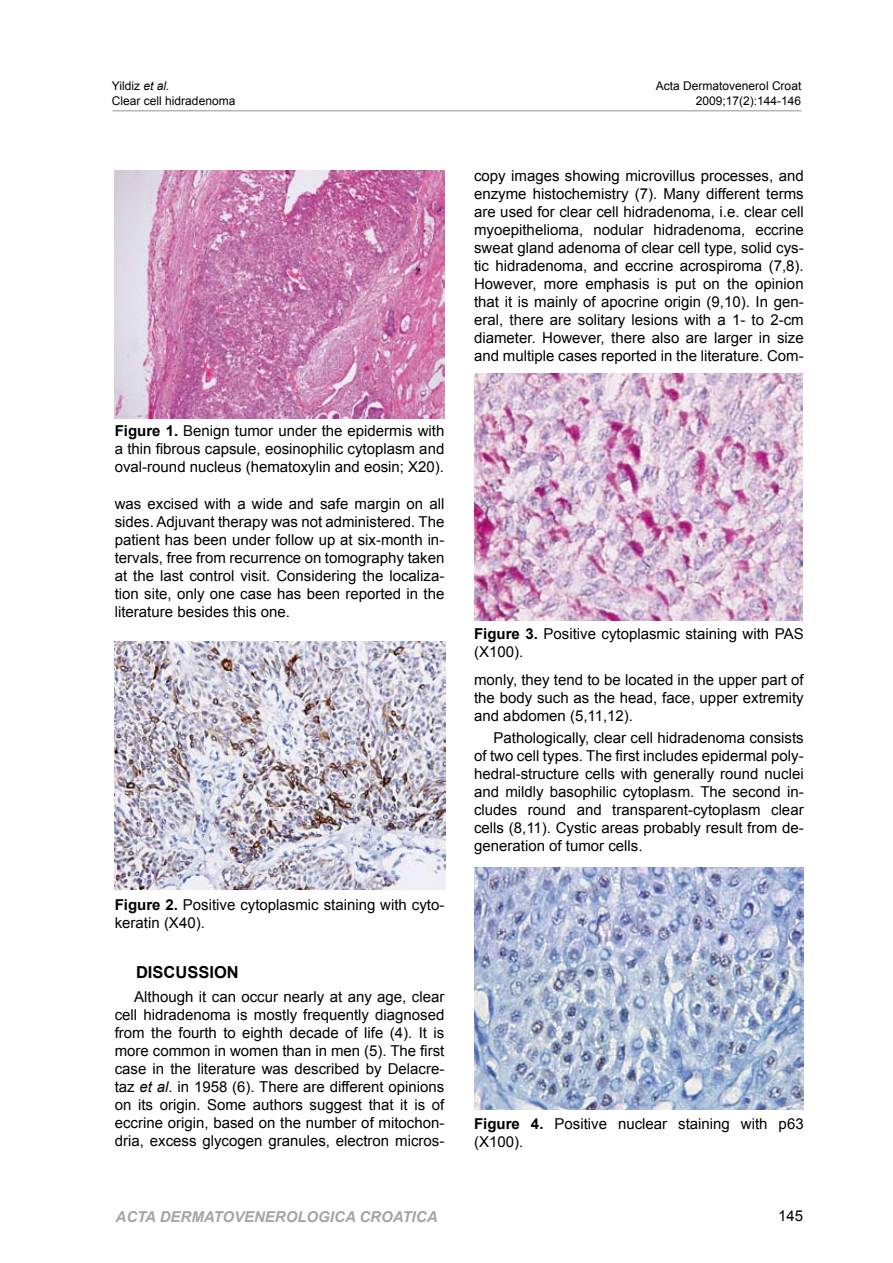
<style>
.page{position:relative;width:893px;height:1263px;background:#fff}
.page>*{position:absolute;margin:0;border:0;box-sizing:border-box;transform-origin:0 0}
.t1{font:700 16.5px "Arial";color:#000}
.t2{font:15px/18px "Arial";color:#000;text-align:justify}
.t3{font:italic 700 15px "Arial";color:#a2a4a6}
.t4{font:12px "Arial";color:#000}
.s1{font-style:italic}
.s2{font-weight:700}
</style>
<div class="page">
<hr style="left:112px;top:110px;width:689px;height:1px;background:#b4b6b7">
<img style="left:115px;top:170px;width:329px;height:248px">
<img style="left:115px;top:641px;width:330px;height:249px">
<img style="left:474px;top:373px;width:328px;height:248px">
<img style="left:474px;top:867px;width:330px;height:243px">
<p class="t4" style="left:112px;top:78px;width:59px">Yildiz <span class="s1">et al.</span></p>
<p class="t4" style="left:656px;top:78px;width:147px">Acta Dermatovenerol Croat</p>
<p class="t4" style="left:112px;top:93px;width:125px">Clear cell hidradenoma</p>
<p class="t4" style="left:696px;top:93px;width:107px">2009;17(2):144-146</p>
<p class="t2" style="left:115px;top:422px;width:331px"><span class="s2">Figure 1.</span> Benign tumor under the epidermis with a thin fibrous capsule, eosinophilic cytoplasm and oval-round nucleus (hematoxylin and eosin; X20).</p>
<p class="t2" style="left:115px;top:495px;width:331px">was excised with a wide and safe margin on all sides. Adjuvant therapy was not administered. The patient has been under follow up at six-month in&shy;tervals, free from recurrence on tomography taken at the last control visit. Considering the localiza&shy;tion site, only one case has been reported in the literature besides this one.</p>
<p class="t2" style="left:115px;top:896px;width:331px"><span class="s2">Figure 2.</span> Positive cytoplasmic staining with cyto&shy;keratin (X40).</p>
<p class="t1" style="left:136px;top:961px;width:11px">Discussi</p>
<p class="t1" style="left:214px;top:961px;width:26px">on</p>
<p class="t2" style="left:115px;top:988px;width:331px;text-indent:20px">Although it can occur nearly at any age, clear cell hidradenoma is mostly frequently diagnosed from the fourth to eighth decade of life (4). It is more common in women than in men (5). The first case in the literature was described by Delacre&shy;taz <span class="s1">et al</span>. in 1958 (6). There are different opinions on its origin. Some authors suggest that it is of eccrine origin, based on the number of mitochon&shy;dria, excess glycogen granules, electron micros-</p>
<p class="t2" style="left:474px;top:167px;width:331px">copy images showing microvillus processes, and enzyme histochemistry (7). Many different terms are used for clear cell hidradenoma, i.e. clear cell myoepithelioma, nodular hidradenoma, eccrine sweat gland adenoma of clear cell type, solid cys&shy;tic hidradenoma, and eccrine acrospiroma (7,8).<br>However, more emphasis is put on the opinion that it is mainly of apocrine origin (9,10). In gen&shy;eral, there are solitary lesions with a 1- to 2-cm diameter. However, there also are larger in size and multiple cases reported in the literature. Com-</p>
<p class="t2" style="left:474px;top:625px;width:331px"><span class="s2">Figure 3.</span> Positive cytoplasmic staining with PAS (X100).</p>
<p class="t2" style="left:474px;top:670px;width:331px">monly, they tend to be located in the upper part of the body such as the head, face, upper extremity and abdomen (5,11,12).</p>
<p class="t2" style="left:474px;top:729px;width:331px;text-indent:20px">Pathologically, clear cell hidradenoma consists of two cell types. The first includes epidermal poly&shy;hedral-structure cells with generally round nuclei and mildly basophilic cytoplasm. The second in&shy;cludes round and transparent-cytoplasm clear cells (8,11). Cystic areas probably result from de&shy;generation of tumor cells.</p>
<p class="t2" style="left:474px;top:1115px;width:331px"><span class="s2">Figure 4.</span> Positive nuclear staining with p63 (X100).</p>
<p class="t3" style="left:116px;top:1207px;width:323px">ACTA DERMATOVENEROLOGICA CROATICA</p>
<p class="t2" style="left:778px;top:1207px;width:27px">145</p>
</div>
